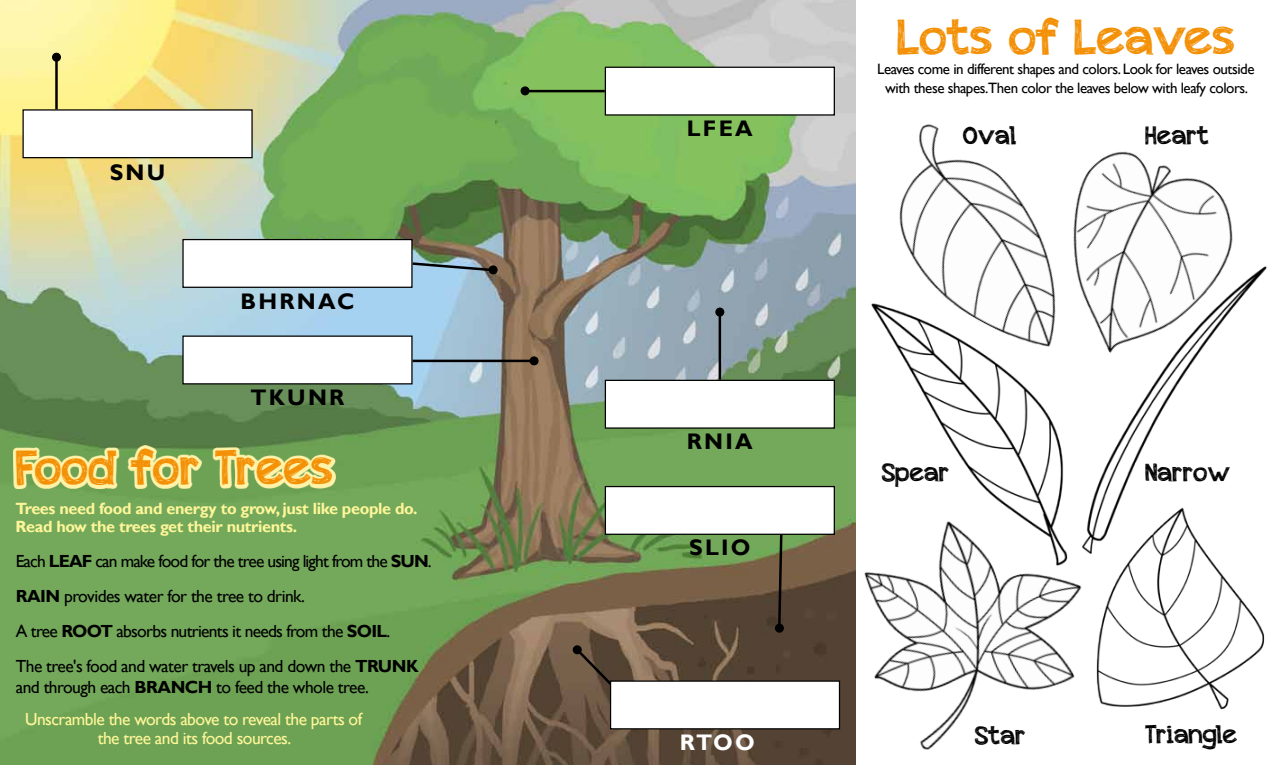
<style>
.page{position:relative;width:1277px;height:765px;background:#fff}
.page>*{position:absolute;margin:0;border:0;box-sizing:border-box;transform-origin:0 0}
.t1{font:48.75px "appleberry";color:#f39006}
.t2{font:47.5px "appleberry";color:#f39006}
.t3{font:25.12px "appleberry";color:#000}
.t4{font:700 22.5px "Gill Sans";letter-spacing:.1em;color:#000}
.t5{font:700 22.5px "Gill Sans";color:#fff}
.t6{font:17.5px/35px "Gill Sans";letter-spacing:-.04em;color:#000}
.t7{font:17.5px/18.8px "Gill Sans";letter-spacing:-.03em;color:#fff699;text-align:center}
.t8{font:700 16.25px/18.8px "Gill Sans";letter-spacing:-.02em;color:#fff699}
.t9{font:15px/18.8px "Gill Sans";letter-spacing:-.03em;color:#000;text-align:center}
.s1{font-weight:700}
</style>
<div class="page">
<img style="left:0;top:0;width:855px;height:765px">
<svg style="left:13px;top:445px;width:322px;height:44px;background:#c4d187"></svg>
<img style="left:908px;top:367px;width:156px;height:118px">
<img style="left:1005px;top:151px;width:228px;height:220px">
<img style="left:835px;top:485px;width:247px;height:274px">
<img style="left:844px;top:113px;width:278px;height:254px">
<img style="left:1082px;top:262px;width:185px;height:290px">
<img style="left:1087px;top:504px;width:180px;height:206px">
<svg style="left:413px;top:261px;width:83px;height:12px"></svg>
<hr style="left:413px;top:360px;width:121px;height:2px;background:#000">
<hr style="left:719px;top:312px;width:2px;height:68px;background:#000">
<hr style="left:525px;top:90px;width:80px;height:2px;background:#000">
<hr style="left:55px;top:57px;width:3px;height:52px;background:#000">
<div style="left:23px;top:110px;width:229px;height:48px;background:#fff"></div>
<div style="left:22px;top:109px;width:231px;height:49px;border:1px solid #000"></div>
<div style="left:183px;top:240px;width:229px;height:47px;background:#fff"></div>
<div style="left:182px;top:239px;width:231px;height:49px;border:1px solid #000"></div>
<div style="left:183px;top:336px;width:229px;height:48px;background:#fff"></div>
<div style="left:182px;top:336px;width:231px;height:48px;border:1px solid #000"></div>
<div style="left:605px;top:67px;width:229px;height:48px;background:#fff"></div>
<div style="left:605px;top:67px;width:230px;height:49px;border:1px solid #000"></div>
<div style="left:605px;top:380px;width:229px;height:48px;background:#fff"></div>
<div style="left:605px;top:380px;width:230px;height:49px;border:1px solid #000"></div>
<div style="left:605px;top:487px;width:229px;height:47px;background:#fff"></div>
<div style="left:605px;top:486px;width:230px;height:49px;border:1px solid #000"></div>
<div style="left:489px;top:266px;width:8px;height:8px;background:#000;border-radius:50%"></div>
<div style="left:489px;top:265px;width:9px;height:9px;border:1px solid #000;border-radius:50%"></div>
<div style="left:530px;top:357px;width:8px;height:8px;background:#000;border-radius:50%"></div>
<div style="left:530px;top:356px;width:9px;height:9px;border:1px solid #000;border-radius:50%"></div>
<div style="left:716px;top:308px;width:8px;height:8px;background:#000;border-radius:50%"></div>
<div style="left:715px;top:308px;width:9px;height:9px;border:1px solid #000;border-radius:50%"></div>
<div style="left:521px;top:87px;width:8px;height:8px;background:#000;border-radius:50%"></div>
<div style="left:521px;top:86px;width:9px;height:9px;border:1px solid #000;border-radius:50%"></div>
<div style="left:53px;top:53px;width:7px;height:8px;background:#000;border-radius:50%"></div>
<div style="left:52px;top:53px;width:9px;height:9px;border:1px solid #000;border-radius:50%"></div>
<svg style="left:575px;top:647px;width:43px;height:44px;background:#5e4c3a"></svg>
<div style="left:573px;top:646px;width:8px;height:8px;background:#000;border-radius:50%"></div>
<div style="left:573px;top:645px;width:9px;height:9px;border:1px solid #000;border-radius:50%"></div>
<div style="left:611px;top:681px;width:228px;height:48px;background:#fff"></div>
<div style="left:610px;top:681px;width:230px;height:48px;border:1px solid #000"></div>
<svg style="left:777px;top:533px;width:7px;height:93px"></svg>
<div style="left:775px;top:624px;width:8px;height:8px;background:#000;border-radius:50%"></div>
<div style="left:775px;top:624px;width:9px;height:9px;border:1px solid #000;border-radius:50%"></div>
<p class="t4" style="left:110px;top:159px;width:57px">SNU</p>
<p class="t4" style="left:240px;top:287px;width:115px">BHRNAC</p>
<p class="t4" style="left:250px;top:384px;width:96px">TKUNR</p>
<h2 class="t2" style="left:16px;top:434px;width:319px">Food for Trees</h2>
<p class="t8" style="left:15px;top:499px;width:404px">Trees need food and energy to grow, just like people do.<br>Read how the trees get their nutrients.</p>
<p class="t6" style="left:16px;top:544px;width:418px">Each <span class="s1">LEAF</span> can make food for the tree using light from the <span class="s1">SUN</span>.<br><span class="s1">RAIN</span> provides water for the tree to drink.<br>A tree <span class="s1">ROOT</span> absorbs nutrients it needs from the <span class="s1">SOIL</span>.<br>The tree's food and water travels up and down the <span class="s1">TRUNK</span></p>
<p class="t6" style="left:16px;top:670px;width:355px">and through each <span class="s1">BRANCH</span> to feed the whole tree.</p>
<p class="t7" style="left:25px;top:710px;width:338px">Unscramble the words above to reveal the parts of the tree and its food sources.</p>
<p class="t4" style="left:687px;top:115px;width:68px">LFEA</p>
<p class="t4" style="left:687px;top:428px;width:68px">RNIA</p>
<p class="t4" style="left:689px;top:534px;width:63px">SLIO</p>
<p class="t5" style="left:680px;top:729px;width:76px">RTOO</p>
<h1 class="t1" style="left:897px;top:2px;width:340px">Lots of Leaves</h1>
<p class="t9" style="left:877px;top:60px;width:379px">Leaves come in different shapes and colors. Look for leaves outside with these shapes.Then color the leaves below with leafy colors.</p>
<h3 class="t3" style="left:963px;top:117px;width:55px">Oval</h3>
<h3 class="t3" style="left:1145px;top:117px;width:65px">Heart</h3>
<h3 class="t3" style="left:882px;top:454px;width:69px">Spear</h3>
<h3 class="t3" style="left:1145px;top:454px;width:86px">Narrow</h3>
<h3 class="t3" style="left:975px;top:717px;width:52px">Star</h3>
<h3 class="t3" style="left:1145px;top:716px;width:94px">Triangle</h3>
</div>
